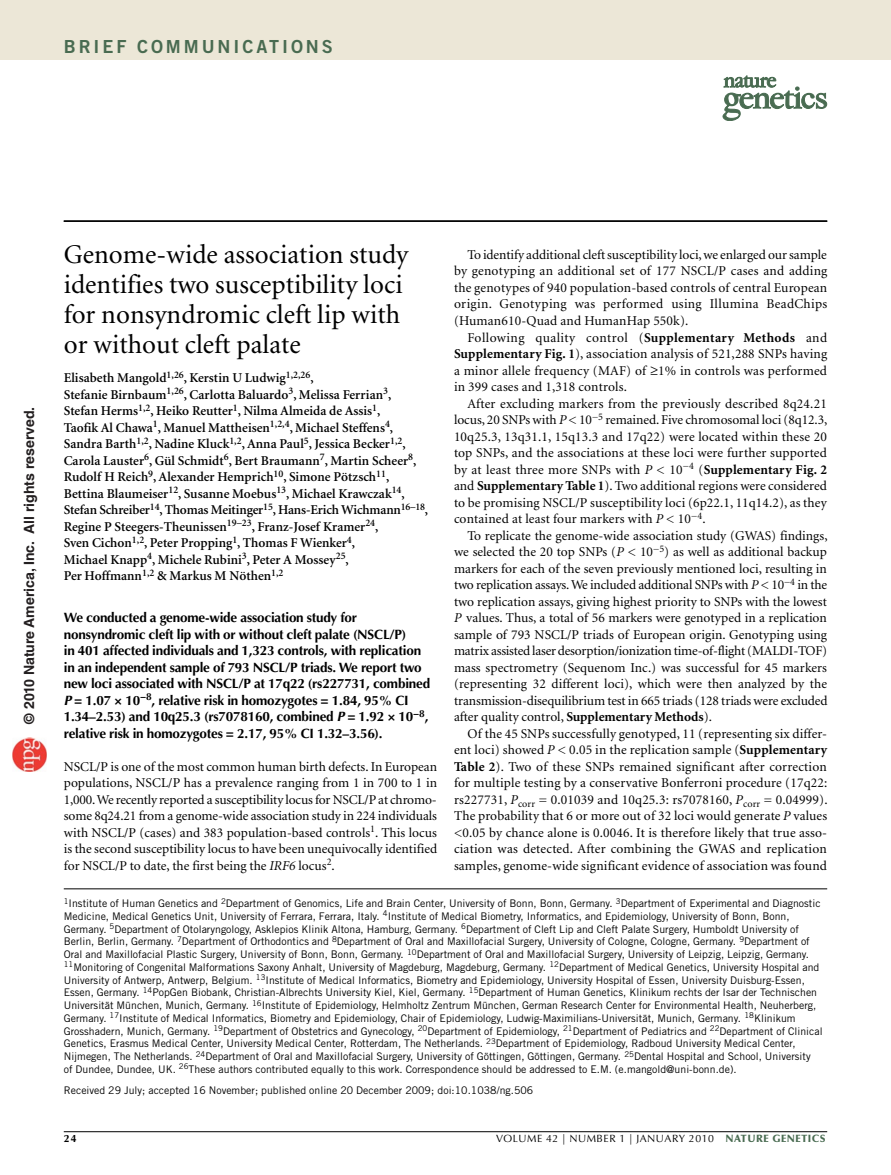
<style>
.page{position:relative;width:891px;height:1175px;background:#fff}
.page>*{position:absolute;margin:0;border:0;box-sizing:border-box;transform-origin:0 0}
.pAtl{font:27px/30px "Minion";color:#000}
.z-HEADER_follow_Left{font:18px "Trade Gothic Bold Two";letter-spacing:.16em;color:#496b51}
.t1{font:700 14.1px "Helvetica LT Std";color:#231f20}
.pPara{font:13.5px/16.5px "Minion";letter-spacing:.01em;color:#000;text-align:justify}
.pAu{font:600 13.5px/16.5px "Minion";color:#000}
.pAbstext{font:700 13.5px/16.5px "Optima";letter-spacing:-.015em;color:#000}
.pBodyFirstpara{font:13.5px/16.5px "Minion";color:#000;text-align:justify}
.pAffiliation{font:10.5px/12.8px "Trade Gothic";color:#000}
.pAopd{font:10.5px "Trade Gothic";color:#000}
.t2{font:10.5px "Optima";letter-spacing:.05em;color:#000}
.t3{font:700 10.5px "Optima";color:#000}
.s1{font-style:italic}
.s2{font-weight:700}
.s3{font-weight:900;color:#496b51}
</style>
<div class="page">
<hr style="left:64px;top:1131px;width:763px;height:1px;background:#000">
<svg style="left:723px;top:76px;width:104px;height:45px"></svg>
<div style="left:0;top:0;width:891px;height:60px;background:#ece7d7"></div>
<hr style="left:64px;top:888px;width:763px;height:1px;background:#000">
<hr style="left:64px;top:221px;width:763px;height:1px;background:#000">
<img style="left:12px;top:738px;width:34px;height:34px">
<p class="z-HEADER_follow_Left" style="left:64px;top:35px;width:271px">BRIEF COMMUNICATIONS</p>
<p class="t1" style="left:21px;top:723px;width:318px;rotate:-90deg">© 2010 Nature America, Inc. All rights reserved.</p>
<p class="pAtl" style="left:64px;top:240px;width:346px">Genome-wide association study identifies two susceptibility loci for nonsyndromic cleft lip with or without cleft palate</p>
<p class="pAu" style="left:64px;top:370px;width:366px">Elisabeth Mangold<sup>1,26</sup>, Kerstin U Ludwig<sup>1,2,26</sup>,<br>Stefanie Birnbaum<sup>1,26</sup>, Carlotta Baluardo<sup>3</sup>, Melissa Ferrian<sup>3</sup>, Stefan Herms<sup>1,2</sup>, Heiko Reutter<sup>1</sup>, Nilma Almeida de Assis<sup>1</sup>,<br>Taofik Al Chawa<sup>1</sup>, Manuel Mattheisen<sup>1,2,4</sup>, Michael Steffens<sup>4</sup>, Sandra Barth<sup>1,2</sup>, Nadine Kluck<sup>1,2</sup>, Anna Paul<sup>5</sup>, Jessica Becker<sup>1,2</sup>, Carola Lauster<sup>6</sup>, Gül Schmidt<sup>6</sup>, Bert Braumann<sup>7</sup>, Martin Scheer<sup>8</sup>, Rudolf H Reich<sup>9</sup>, Alexander Hemprich<sup>10</sup>, Simone Pötzsch<sup>11</sup>, Bettina Blaumeiser<sup>12</sup>, Susanne Moebus<sup>13</sup>, Michael Krawczak<sup>14</sup>, Stefan Schreiber<sup>14</sup>, Thomas Meitinger<sup>15</sup>, Hans-Erich Wichmann<sup>16–18</sup>, Regine P Steegers-Theunissen<sup>19–23</sup>, Franz-Josef Kramer<sup>24</sup>,<br>Sven Cichon<sup>1,2</sup>, Peter Propping<sup>1</sup>, Thomas F Wienker<sup>4</sup>,<br>Michael Knapp<sup>4</sup>, Michele Rubini<sup>3</sup>, Peter A Mossey<sup>25</sup>,<br>Per Hoffmann<sup>1,2</sup> &amp; Markus M Nöthen<sup>1,2</sup></p>
<p class="pAbstext" style="left:64px;top:609px;width:368px">We conducted a genome-wide association study for nonsyndromic cleft lip with or without cleft palate (NSCL/P)<br>in 401 affected individuals and 1,323 controls, with replication in an independent sample of 793 NSCL/P triads. We report two new loci associated with NSCL/P at 17q22 (rs227731, combined <span class="s1">P</span> = 1.07 × 10<sup>−8</sup>, relative risk in homozygotes = 1.84, 95% CI 1.34–2.53) and 10q25.3 (rs7078160, combined <span class="s1">P</span> = 1.92 × 10<sup>−8</sup>, relative risk in homozygotes = 2.17, 95% CI 1.32–3.56).</p>
<p class="pBodyFirstpara" style="left:64px;top:758px;width:375px">NSCL/P is one of the most common human birth defects. In European populations, NSCL/P has a prevalence ranging from 1 in 700 to 1 in 1,000. We recently reported a susceptibility locus for NSCL/P at chromo&shy;some 8q24.21 from a genome-wide association study in 224 individuals with NSCL/P (cases) and 383 population-based controls<sup>1</sup>. This locus is the second susceptibility locus to have been unequivocally identified for NSCL/P to date, the first being the <span class="s1">IRF6</span> locus<sup>2</sup>.</p>
<p class="pPara" style="left:454px;top:247px;width:375px;text-indent:14px">To identify additional cleft susceptibility loci, we enlarged our sample by genotyping an additional set of 177 NSCL/P cases and adding the genotypes of 940 population-based controls of central European origin. Genotyping was performed using Illumina BeadChips (Human610-Quad and HumanHap 550k).</p>
<p class="pPara" style="left:454px;top:329px;width:375px;text-indent:14px">Following quality control (<span class="s2">Supplementary Methods</span> and <span class="s2">Supplementary Fig. 1</span>), association analysis of 521,288 SNPs having a minor allele frequency (MAF) of ≥1% in controls was performed in 399 cases and 1,318 controls.</p>
<p class="pPara" style="left:454px;top:395px;width:375px;text-indent:14px">After excluding markers from the previously described 8q24.21 locus, 20 SNPs with <span class="s1">P</span> &lt; 10<sup>−5</sup> remained. Five chromosomal loci (8q12.3, 10q25.3, 13q31.1, 15q13.3 and 17q22) were located within these 20 top SNPs, and the associations at these loci were further supported by at least three more SNPs with <span class="s1">P</span> &lt; 10<sup>−4</sup> (<span class="s2">Supplementary Fig. 2 </span>and <span class="s2">Supplementary Table 1</span>). Two additional regions were considered to be promising NSCL/P susceptibility loci (6p22.1, 11q14.2), as they contained at least four markers with <span class="s1">P</span> &lt; 10<sup>−4</sup>.</p>
<p class="pPara" style="left:454px;top:527px;width:375px;text-indent:14px">To replicate the genome-wide association study (GWAS) findings, we selected the 20 top SNPs (<span class="s1">P</span> &lt; 10<sup>−5</sup>) as well as additional backup markers for each of the seven previously mentioned loci, resulting in two replication assays. We included additional SNPs with <span class="s1">P</span> &lt; 10<sup>−4</sup> in the two replication assays, giving highest priority to SNPs with the lowest <span class="s1">P</span> values. Thus, a total of 56 markers were genotyped in a replication sample of 793 NSCL/P triads of European origin. Genotyping using matrix assisted laser desorption/ionization time-of-flight (MALDI-TOF) mass spectrometry (Sequenom Inc.) was successful for 45 markers (representing 32 different loci), which were then analyzed by the transmission-disequilibrium test in 665 triads (128 triads were excluded after quality control, <span class="s2">Supplementary Methods</span>).</p>
<p class="pPara" style="left:454px;top:725px;width:375px;text-indent:14px">Of the 45 SNPs successfully genotyped, 11 (representing six differ&shy;ent loci) showed <span class="s1">P</span> &lt; 0.05 in the replication sample (<span class="s2">Supplementary Table 2</span>). Two of these SNPs remained significant after correction for multiple testing by a conservative Bonferroni procedure (17q22: rs227731, <span class="s1">P</span><sub>corr</sub> = 0.01039 and 10q25.3: rs7078160, <span class="s1">P</span><sub>corr</sub> = 0.04999).<br>The probability that 6 or more out of 32 loci would generate <span class="s1">P</span> values &lt;0.05 by chance alone is 0.0046. It is therefore likely that true asso&shy;ciation was detected. After combining the GWAS and replication samples, genome-wide significant evidence of association was found</p>
<p class="pAffiliation" style="left:64px;top:896px;width:760px"><sup>1</sup>Institute of Human Genetics and <sup>2</sup>Department of Genomics, Life and Brain Center, University of Bonn, Bonn, Germany. <sup>3</sup>Department of Experimental and Diagnostic Medicine, Medical Genetics Unit, University of Ferrara, Ferrara, Italy. <sup>4</sup>Institute of Medical Biometry, Informatics, and Epidemiology, University of Bonn, Bonn, Germany. <sup>5</sup>Department of Otolaryngology, Asklepios Klinik Altona, Hamburg, Germany. <sup>6</sup>Department of Cleft Lip and Cleft Palate Surgery, Humboldt University of Berlin, Berlin, Germany. <sup>7</sup>Department of Orthodontics and <sup>8</sup>Department of Oral and Maxillofacial Surgery, University of Cologne, Cologne, Germany. <sup>9</sup>Department of Oral and Maxillofacial Plastic Surgery, University of Bonn, Bonn, Germany. <sup>10</sup>Department of Oral and Maxillofacial Surgery, University of Leipzig, Leipzig, Germany.<br><sup>11</sup>Monitoring of Congenital Malformations Saxony Anhalt, University of Magdeburg, Magdeburg, Germany. <sup>12</sup>Department of Medical Genetics, University Hospital and University of Antwerp, Antwerp, Belgium. <sup>13</sup>Institute of Medical Informatics, Biometry and Epidemiology, University Hospital of Essen, University Duisburg-Essen, Essen, Germany. <sup>14</sup>PopGen Biobank, Christian-Albrechts University Kiel, Kiel, Germany. <sup>15</sup>Department of Human Genetics, Klinikum rechts der Isar der Technischen Universität München, Munich, Germany. <sup>16</sup>Institute of Epidemiology, Helmholtz Zentrum München, German Research Center for Environmental Health, Neuherberg, Germany. <sup>17</sup>Institute of Medical Informatics, Biometry and Epidemiology, Chair of Epidemiology, Ludwig-Maximilians-Universität, Munich, Germany. <sup>18</sup>Klinikum Grosshadern, Munich, Germany. <sup>19</sup>Department of Obstetrics and Gynecology, <sup>20</sup>Department of Epidemiology, <sup>21</sup>Department of Pediatrics and <sup>22</sup>Department of Clinical Genetics, Erasmus Medical Center, University Medical Center, Rotterdam, The Netherlands. <sup>23</sup>Department of Epidemiology, Radboud University Medical Center, Nijmegen, The Netherlands. <sup>24</sup>Department of Oral and Maxillofacial Surgery, University of Göttingen, Göttingen, Germany. <sup>25</sup>Dental Hospital and School, University<br>of Dundee, Dundee, UK. <sup>26</sup>These authors contributed equally to this work. Correspondence should be addressed to E.M. (e.mangold@uni-bonn.de).</p>
<p class="pAopd" style="left:64px;top:1084px;width:471px">Received 29 July; accepted 16 November; published online 20 December 2009; doi:10.1038/ng.506</p>
<p class="t3" style="left:64px;top:1132px;width:14px">24</p>
<p class="t2" style="left:496px;top:1132px;width:331px">VOLUME 42 | NUMBER 1 | JANUARY 2010 <span class="s3">NATURE GENETICS</span></p>
</div>
